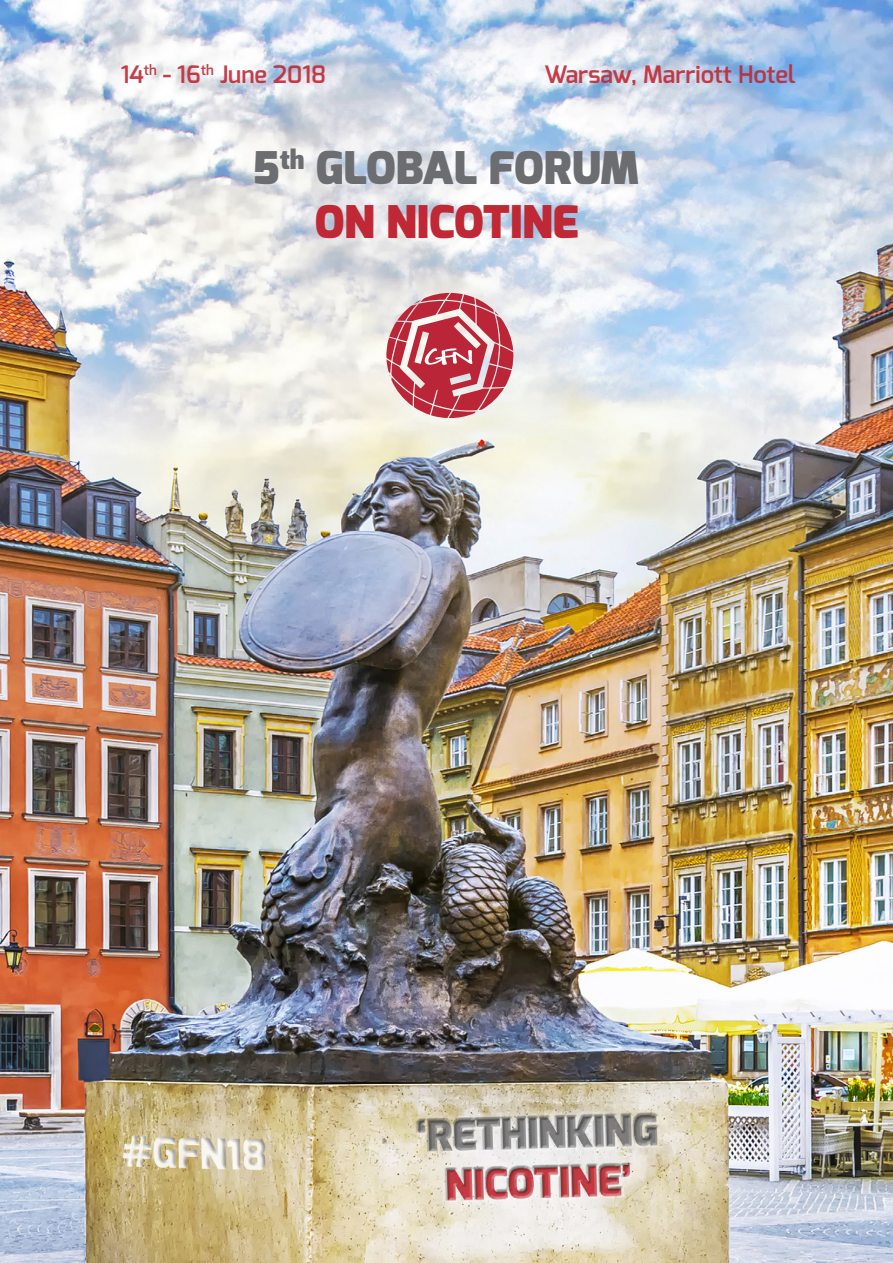
<style>
.page{position:relative;width:893px;height:1263px;background:#fff}
.page>*{position:absolute;margin:0;border:0;box-sizing:border-box;transform-origin:0 0}
.t1{font:900 45px "Exo";color:#6c6d70}
.t2{font:900 45px "Exo";color:#bf2834}
.t3{font:600 24px "Exo";color:#bf2834}
</style>
<div class="page">
<img style="left:0;top:0;width:893px;height:1263px">
<svg style="left:397px;top:293px;width:116px;height:116px"></svg>
<p class="t3" style="left:120px;top:59px;width:207px">14<sup>th</sup> - 16<sup>th</sup> June 2018</p>
<p class="t3" style="left:544px;top:59px;width:253px">Warsaw, Marriott Hotel</p>
<p class="t1" style="left:253px;top:139px;width:388px">5<sup>th</sup> GLOBAL FORUM</p>
<p class="t2" style="left:315px;top:193px;width:265px">ON NICOTINE</p>
</div>
